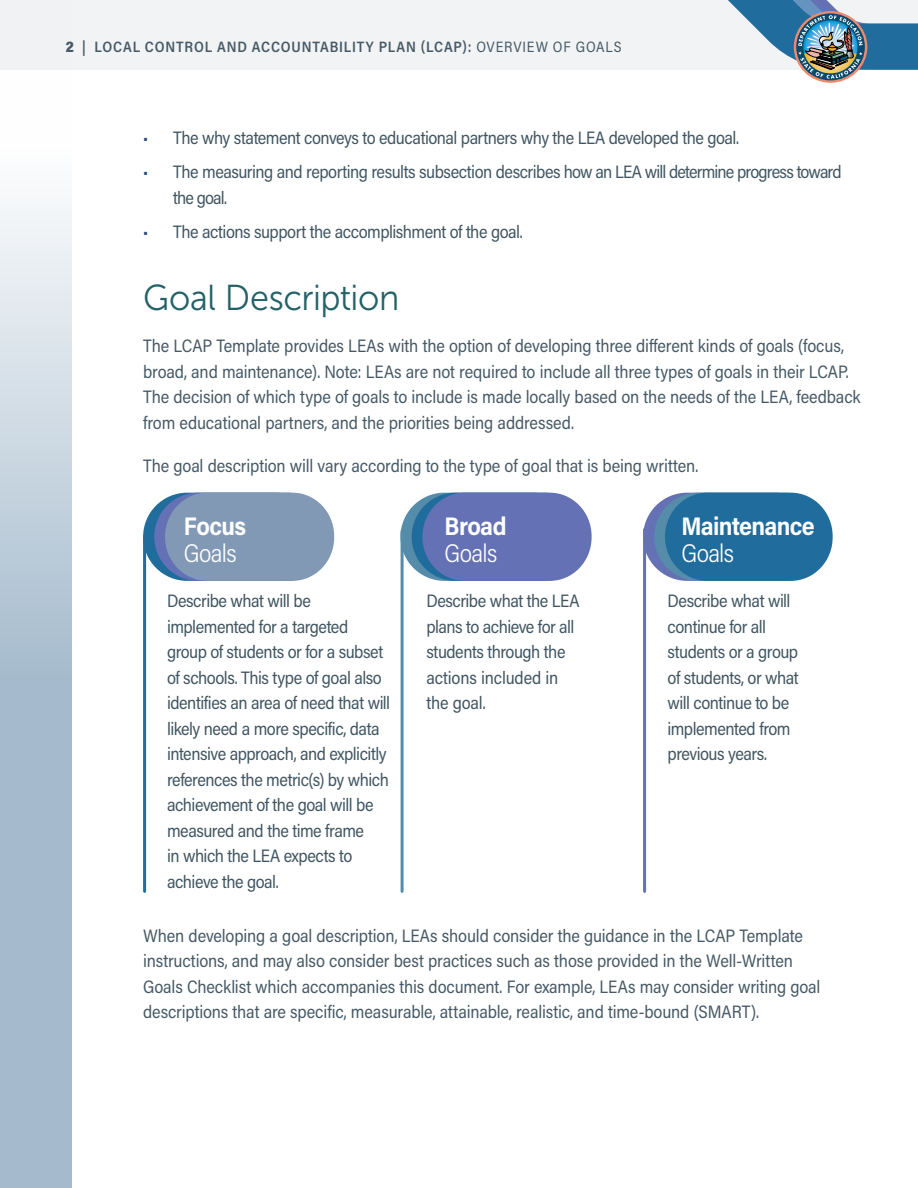
<style>
.page{position:relative;width:918px;height:1188px;background:#fff}
.page>*{position:absolute;margin:0;border:0;box-sizing:border-box;transform-origin:0 0}
.t1{font:36px "Museo Sans 300";letter-spacing:-.015em;color:#246167;scale:.95 1}
.Body_Bullets{font:700 25.5px/27px "Acumin Pro Semi Cond";letter-spacing:-.025em;color:#fff;scale:.95 1}
.Body_Bullets-2{font:18px/25.5px "Acumin Pro Semi Cond";letter-spacing:-.03em;color:#405561;scale:.95 1}
.Body{font:18px/25.5px "Acumin Pro Semi Cond";letter-spacing:-.01em;color:#465965;scale:.95 1}
.Body__Span_Columns{font:18px/25.5px "Acumin Pro Semi Cond";letter-spacing:-.01em;color:#465965;scale:.95 1}
.t2{font:600 15px "Acumin Pro Semi Cond";letter-spacing:.055em;color:#465965;scale:.95 1}
.s1{font-weight:900}
.s2{font-weight:400}
.s3{color:#2c4a76}
.s4{font-weight:300}
</style>
<div class="page">
<div style="left:0;top:0;width:918px;height:70px;background:#f1f3f5"></div>
<svg style="left:0;top:202px;width:72px;height:986px;background:#b8c9d7"></svg>
<svg style="left:728px;top:0;width:190px;height:79px"></svg>
<div style="left:143px;top:493px;width:177px;height:88px;background:#206d9d;border-radius:44px"></div>
<div style="left:154px;top:493px;width:177px;height:88px;background:#6471b5;border-radius:44px"></div>
<div style="left:165px;top:493px;width:169px;height:88px;background:#8199b5;border-radius:43px"></div>
<div style="left:401px;top:493px;width:176px;height:88px;background:#558ca9;border-radius:44px"></div>
<div style="left:412px;top:493px;width:176px;height:88px;background:#206d9d;border-radius:44px"></div>
<div style="left:422px;top:493px;width:170px;height:88px;background:#6471b5;border-radius:43px"></div>
<div style="left:643px;top:493px;width:175px;height:88px;background:#6471b5;border-radius:44px"></div>
<div style="left:654px;top:493px;width:175px;height:88px;background:#558ca9;border-radius:44px"></div>
<div style="left:665px;top:493px;width:168px;height:88px;background:#206d9d;border-radius:43px"></div>
<hr style="left:143px;top:537px;width:3px;height:354px;background:#206d9d">
<hr style="left:401px;top:531px;width:3px;height:360px;background:#558ca9">
<hr style="left:643px;top:530px;width:3px;height:361px;background:#6471b5">
<p class="t2" style="left:66px;top:37px;width:587px"><span class="s1">2</span> | LOCAL CONTROL AND ACCOUNTABILITY PLAN (LCAP): <span class="s2">OVERVIEW OF GOALS</span></p>
<p class="Body_Bullets-2" style="left:143px;top:124px;width:629px"><span class="s3">•</span> The why statement conveys to educational partners why the LEA developed the goal.</p>
<p class="Body_Bullets-2" style="left:173px;top:158px;width:705px;text-indent:-30px"><span class="s3">•</span> The measuring and reporting results subsection describes how an LEA will determine progress toward the goal.</p>
<p class="Body_Bullets-2" style="left:143px;top:218px;width:401px"><span class="s3">•</span> The actions support the accomplishment of the goal.</p>
<h2 class="t1" style="left:143px;top:278px;width:271px">Goal Description</h2>
<p class="Body" style="left:143px;top:332px;width:757px">The LCAP Template provides LEAs with the option of developing three different kinds of goals (focus, broad, and maintenance). Note: LEAs are not required to include all three types of goals in their LCAP.<br>The decision of which type of goals to include is made locally based on the needs of the LEA, feedback from educational partners, and the priorities being addressed.</p>
<p class="Body" style="left:143px;top:452px;width:586px">The goal description will vary according to the type of goal that is being written.</p>
<p class="Body_Bullets" style="left:184px;top:511px;width:67px">Focus<br><span class="s4">Goals</span></p>
<p class="Body_Bullets-2" style="left:167px;top:588px;width:236px">Describe what will be implemented for a targeted group of students or for a subset of schools. This type of goal also identifies an area of need that will likely need a more specific, data intensive approach, and explicitly references the metric(s) by which achievement of the goal will be measured and the time frame<br>in which the LEA expects to achieve the goal.</p>
<p class="Body_Bullets" style="left:445px;top:511px;width:67px">Broad<br><span class="s4">Goals</span></p>
<p class="Body_Bullets-2" style="left:426px;top:588px;width:163px">Describe what the LEA plans to achieve for all students through the actions included in the goal.</p>
<p class="Body_Bullets" style="left:681px;top:511px;width:142px">Maintenance<br><span class="s4">Goals</span></p>
<p class="Body_Bullets-2" style="left:668px;top:588px;width:140px">Describe what will continue for all students or a group of students, or what will continue to be implemented from previous years.</p>
<p class="Body__Span_Columns" style="left:143px;top:922px;width:715px">When developing a goal description, LEAs should consider the guidance in the LCAP Template instructions, and may also consider best practices such as those provided in the Well-Written Goals Checklist which accompanies this document. For example, LEAs may consider writing goal descriptions that are specific, measurable, attainable, realistic, and time-bound (SMART).</p>
</div>
